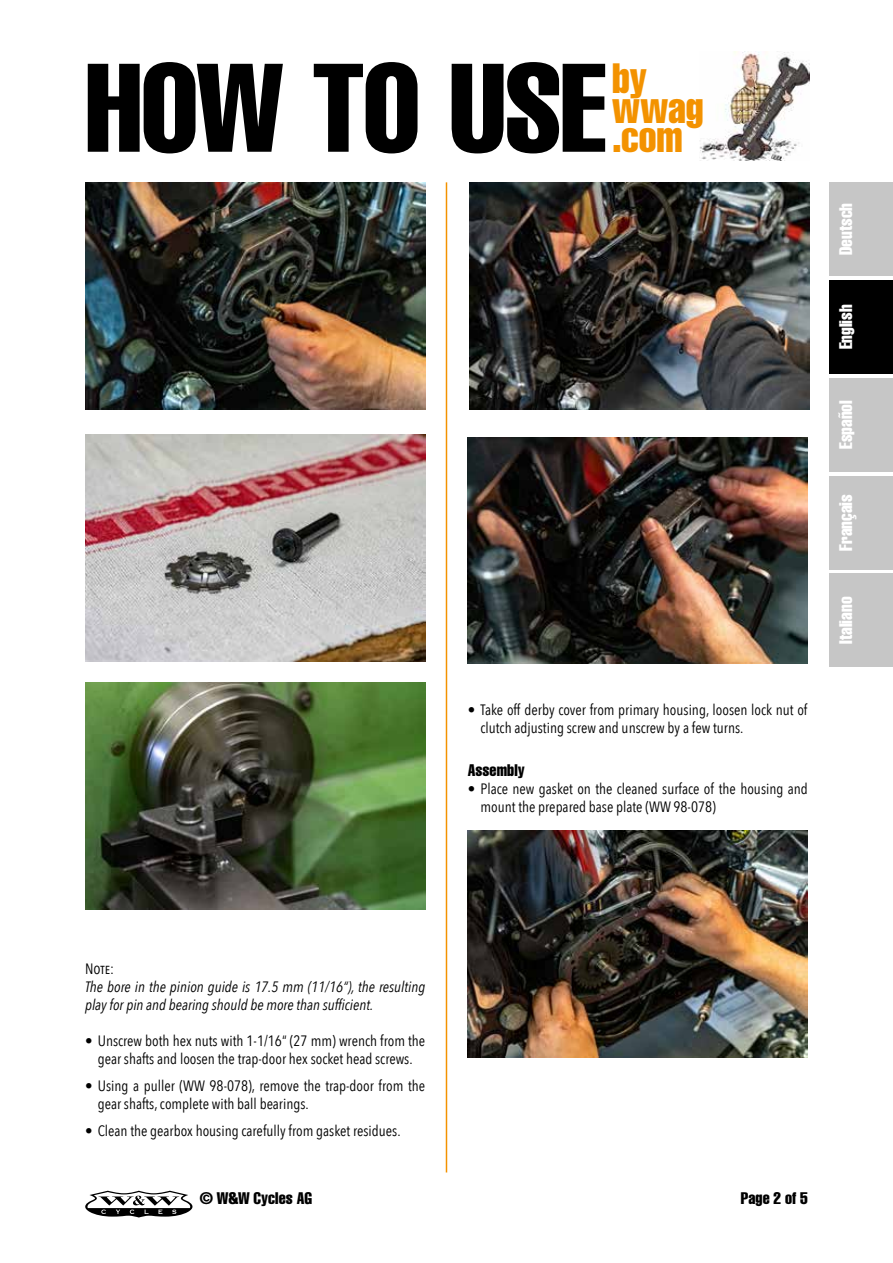
<style>
.page{position:relative;width:893px;height:1263px;background:#fff}
.page>*{position:absolute;margin:0;border:0;box-sizing:border-box;transform-origin:0 0}
.t1{font:extra-condensed 123.6px "Helvetica LTCE";letter-spacing:-.015em;color:#000}
.t2{font:extra-condensed 41.7px "Helvetica LTCE";letter-spacing:-.005em;color:#f39200}
.t3{font:extra-condensed 18px "Helvetica LTCE";color:#fff}
.t4{font:extra-condensed 16.5px "Helvetica LTCE";letter-spacing:.005em;color:#000}
.t5{font:15px/18px "Avenir Next Condensed";color:#000}
.t6{font:italic 15px/18px "Avenir Next Condensed";color:#000}
</style>
<div class="page">
<img style="left:699px;top:52px;width:110px;height:108px">
<svg style="left:85px;top:1191px;width:108px;height:26px"></svg>
<hr style="left:446px;top:182px;width:1px;height:990px;background:#f39200">
<img style="left:85px;top:182px;width:340px;height:227px">
<img style="left:85px;top:683px;width:340px;height:227px">
<img style="left:85px;top:434px;width:340px;height:227px">
<img style="left:469px;top:182px;width:340px;height:227px">
<img style="left:468px;top:437px;width:340px;height:227px">
<img style="left:468px;top:830px;width:340px;height:227px">
<div style="left:829px;top:182px;width:64px;height:94px;background:#c6c6c6"></div>
<div style="left:829px;top:280px;width:64px;height:94px;background:#000"></div>
<div style="left:829px;top:378px;width:64px;height:93px;background:#c6c6c6"></div>
<div style="left:829px;top:476px;width:64px;height:93px;background:#c6c6c6"></div>
<div style="left:829px;top:573px;width:64px;height:94px;background:#c6c6c6"></div>
<h1 class="t1" style="left:85px;top:29px;width:522px">HOW TO USE</h1>
<h2 class="t2" style="left:612px;top:52px;width:37px">by</h2>
<h2 class="t2" style="left:612px;top:81px;width:93px">wwag</h2>
<h2 class="t2" style="left:612px;top:110px;width:72px">.com</h2>
<p class="t5" style="left:480px;top:700px;width:328px;text-indent:-13px">• Take off derby cover from primary housing, loosen lock nut of clutch adjusting screw and unscrew by a few turns.</p>
<p class="t4" style="left:468px;top:760px;width:59px">Assembly</p>
<p class="t5" style="left:480px;top:779px;width:329px;text-indent:-13px">• Place new gasket on the cleaned surface of the housing and mount the prepared base plate (WW 98-078)</p>
<p class="t3" style="left:834px;top:255px;width:54px;rotate:-90deg">Deutsch</p>
<p class="t3" style="left:834px;top:349px;width:46px;rotate:-90deg">English</p>
<p class="t3" style="left:834px;top:449px;width:50px;rotate:-90deg">Español</p>
<p class="t3" style="left:834px;top:551px;width:58px;rotate:-90deg">Français</p>
<p class="t3" style="left:834px;top:644px;width:49px;rotate:-90deg">Italiano</p>
<p class="t5" style="left:85px;top:959px;width:31px">Note:</p>
<p class="t6" style="left:85px;top:978px;width:342px">The bore in the pinion guide is 17.5 mm (11/16“), the resulting play for pin and bearing should be more than sufficient.</p>
<p class="t5" style="left:85px;top:1031px;width:342px;text-align:center">• Unscrew both hex nuts with 1-1/16“ (27 mm) wrench from the gear shafts and loosen the trap-door hex socket head screws.</p>
<p class="t5" style="left:98px;top:1076px;width:329px;text-indent:-13px">• Using a puller (WW 98-078), remove the trap-door from the gear shafts, complete with ball bearings.</p>
<p class="t5" style="left:85px;top:1121px;width:317px">• Clean the gearbox housing carefully from gasket residues.</p>
<p class="t4" style="left:200px;top:1187px;width:114px">© W&amp;W Cycles AG</p>
<p class="t4" style="left:741px;top:1187px;width:69px">Page 2 of 5</p>
</div>
